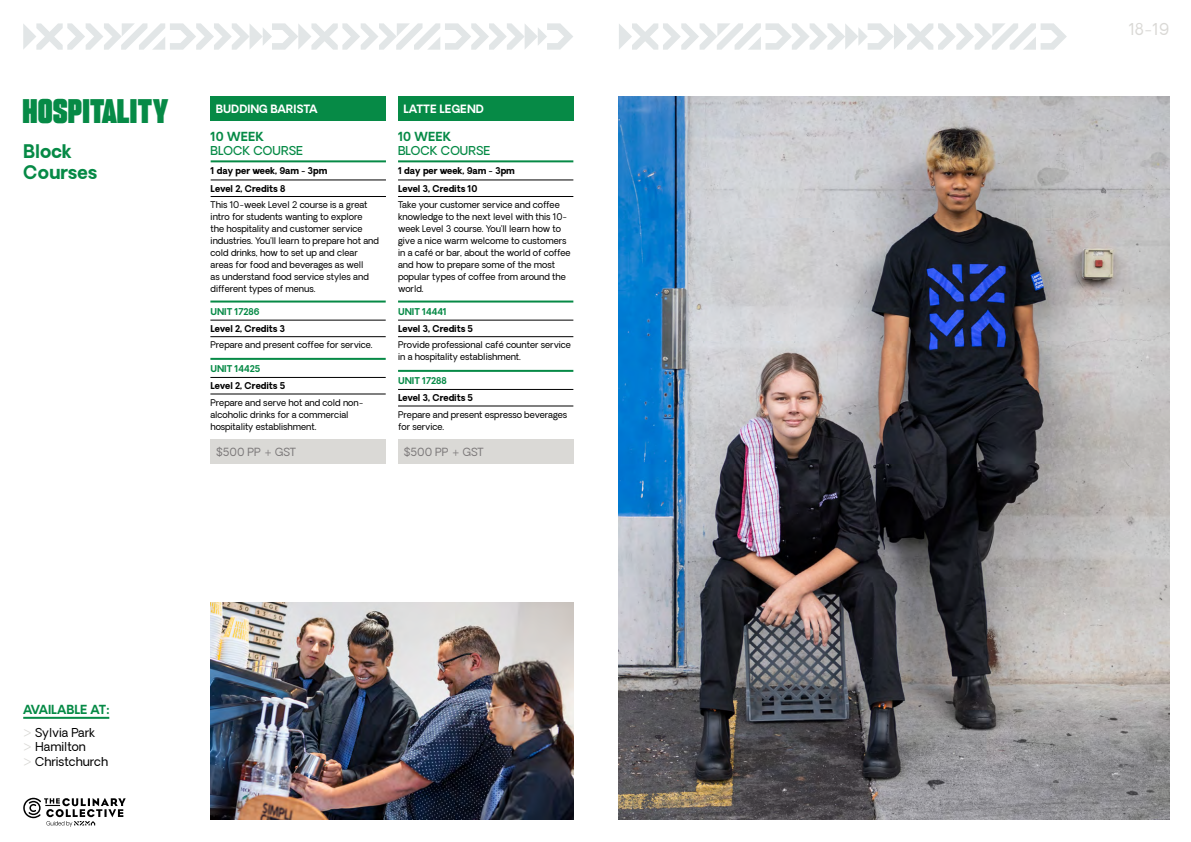
<style>
.page{position:relative;width:1191px;height:842px;background:#fff}
.page>*{position:absolute;margin:0;border:0;box-sizing:border-box;transform-origin:0 0}
.t1{font:35px "Boldine";color:#068a46}
.t2{font:700 18px/21.6px "Oakes Grotesk";color:#068a46}
.t3{font:16px "Oakes Grotesk";color:#dad9d6}
.t4{font:700 12px/22.8px "Oakes Grotesk";color:#068a46}
.t5{font:12px/14.4px "Oakes Grotesk";color:#000}
.t6{font:500 12px "Oakes Grotesk";color:#068a46}
.t7{font:700 11px "Oakes Grotesk";color:#fff}
.t8{font:11px "Oakes Grotesk";color:#7b7879}
.t9{font:9px/12px "Oakes Grotesk";color:#000}
.t10{font:700 9px "Oakes Grotesk";color:#000}
.t11{font:700 9px "Oakes Grotesk";color:#068a46}
.s1{font-weight:400;color:#dad9d6}
.s2{font-weight:400;color:#000}
.s3{color:#dad9d6}
</style>
<div class="page">
<hr style="left:23px;top:717px;width:86px;height:2px;background:#068a46">
<svg style="left:23px;top:23px;width:550px;height:27px"></svg>
<svg style="left:619px;top:23px;width:447px;height:27px"></svg>
<img style="left:619px;top:96px;width:550px;height:723px">
<img style="left:210px;top:603px;width:363px;height:216px">
<div style="left:211px;top:96px;width:175px;height:25px;background:#068a46"></div>
<div style="left:398px;top:96px;width:175px;height:25px;background:#068a46"></div>
<hr style="left:211px;top:160px;width:175px;height:2px;background:#068a46">
<hr style="left:398px;top:160px;width:175px;height:2px;background:#068a46">
<hr style="left:211px;top:179px;width:175px;height:1px;background:#000">
<hr style="left:398px;top:179px;width:175px;height:1px;background:#000">
<hr style="left:211px;top:196px;width:175px;height:1px;background:#000">
<hr style="left:398px;top:196px;width:175px;height:1px;background:#000">
<div style="left:210px;top:440px;width:176px;height:24px;background:#dad9d6"></div>
<div style="left:398px;top:440px;width:175px;height:24px;background:#dad9d6"></div>
<hr style="left:210px;top:301px;width:176px;height:2px;background:#068a46">
<hr style="left:398px;top:301px;width:175px;height:2px;background:#068a46">
<hr style="left:210px;top:358px;width:176px;height:2px;background:#068a46">
<hr style="left:398px;top:370px;width:175px;height:2px;background:#068a46">
<hr style="left:210px;top:320px;width:176px;height:1px;background:#000">
<hr style="left:398px;top:320px;width:175px;height:1px;background:#000">
<hr style="left:210px;top:377px;width:176px;height:1px;background:#000">
<hr style="left:398px;top:389px;width:175px;height:1px;background:#000">
<hr style="left:210px;top:336px;width:176px;height:1px;background:#000">
<hr style="left:398px;top:336px;width:175px;height:1px;background:#000">
<hr style="left:210px;top:393px;width:176px;height:1px;background:#000">
<hr style="left:398px;top:405px;width:175px;height:1px;background:#000">
<svg style="left:23px;top:798px;width:103px;height:29px"></svg>
<h1 class="t1" style="left:23px;top:90px;width:148px">HOSPITALITY</h1>
<h2 class="t2" style="left:23px;top:141px;width:75px">Block<br>Courses</h2>
<p class="t7" style="left:216px;top:101px;width:103px">BUDDING BARISTA</p>
<p class="t7" style="left:403px;top:101px;width:82px">LATTE LEGEND</p>
<h3 class="t4" style="left:211px;top:126px;width:55px">10 WEEK</h3>
<h3 class="t6" style="left:211px;top:143px;width:94px">BLOCK COURSE</h3>
<h3 class="t4" style="left:398px;top:126px;width:55px">10 WEEK</h3>
<h3 class="t6" style="left:398px;top:143px;width:94px">BLOCK COURSE</h3>
<p class="t10" style="left:211px;top:165px;width:118px">1 day per week, 9am - 3pm</p>
<p class="t10" style="left:398px;top:165px;width:118px">1 day per week, 9am - 3pm</p>
<p class="t10" style="left:211px;top:182px;width:76px">Level 2, Credits 8</p>
<p class="t10" style="left:398px;top:182px;width:81px">Level 3, Credits 10</p>
<p class="t9" style="left:211px;top:199px;width:170px">This 10-week Level 2 course is a great intro for students wanting to explore<br>the hospitality and customer service industries. You’ll learn to prepare hot and cold drinks, how to set up and clear areas for food and beverages as well<br>as understand food service styles and different types of menus.</p>
<p class="t9" style="left:398px;top:199px;width:174px">Take your customer service and coffee knowledge to the next level with this 10- week Level 3 course. You’ll learn how to give a nice warm welcome to customers in a café or bar, about the world of coffee and how to prepare some of the most popular types of coffee from around the world.</p>
<p class="t11" style="left:210px;top:305px;width:51px">UNIT 17286</p>
<p class="t11" style="left:398px;top:305px;width:50px">UNIT 14441</p>
<p class="t10" style="left:210px;top:322px;width:76px">Level 2, Credits 3</p>
<p class="t10" style="left:398px;top:322px;width:77px">Level 3, Credits 5</p>
<p class="t9" style="left:210px;top:339px;width:164px">Prepare and present coffee for service.</p>
<p class="t9" style="left:398px;top:339px;width:174px">Provide professional café counter service in a hospitality establishment.</p>
<p class="t9" style="left:210px;top:396px;width:155px">Prepare and serve hot and cold non&shy;alcoholic drinks for a commercial hospitality establishment.</p>
<p class="t9" style="left:398px;top:408px;width:171px">Prepare and present espresso beverages for service.</p>
<p class="t11" style="left:210px;top:363px;width:51px">UNIT 14425</p>
<p class="t11" style="left:398px;top:375px;width:50px">UNIT 17288</p>
<p class="t10" style="left:210px;top:380px;width:76px">Level 2, Credits 5</p>
<p class="t10" style="left:398px;top:392px;width:77px">Level 3, Credits 5</p>
<p class="t8" style="left:216px;top:445px;width:82px">$500 PP + GST</p>
<p class="t8" style="left:403px;top:445px;width:82px">$500 PP + GST</p>
<h3 class="t4" style="left:23px;top:698px;width:88px">AVAILABLE AT: <span class="s1">&gt;</span> <span class="s2">Sylvia Park</span></h3>
<h3 class="t5" style="left:23px;top:740px;width:86px"><span class="s3">&gt;</span> Hamilton<br><span class="s3">&gt;</span> Christchurch</h3>
<h3 class="t3" style="left:1128px;top:19px;width:42px">18-19</h3>
</div>
